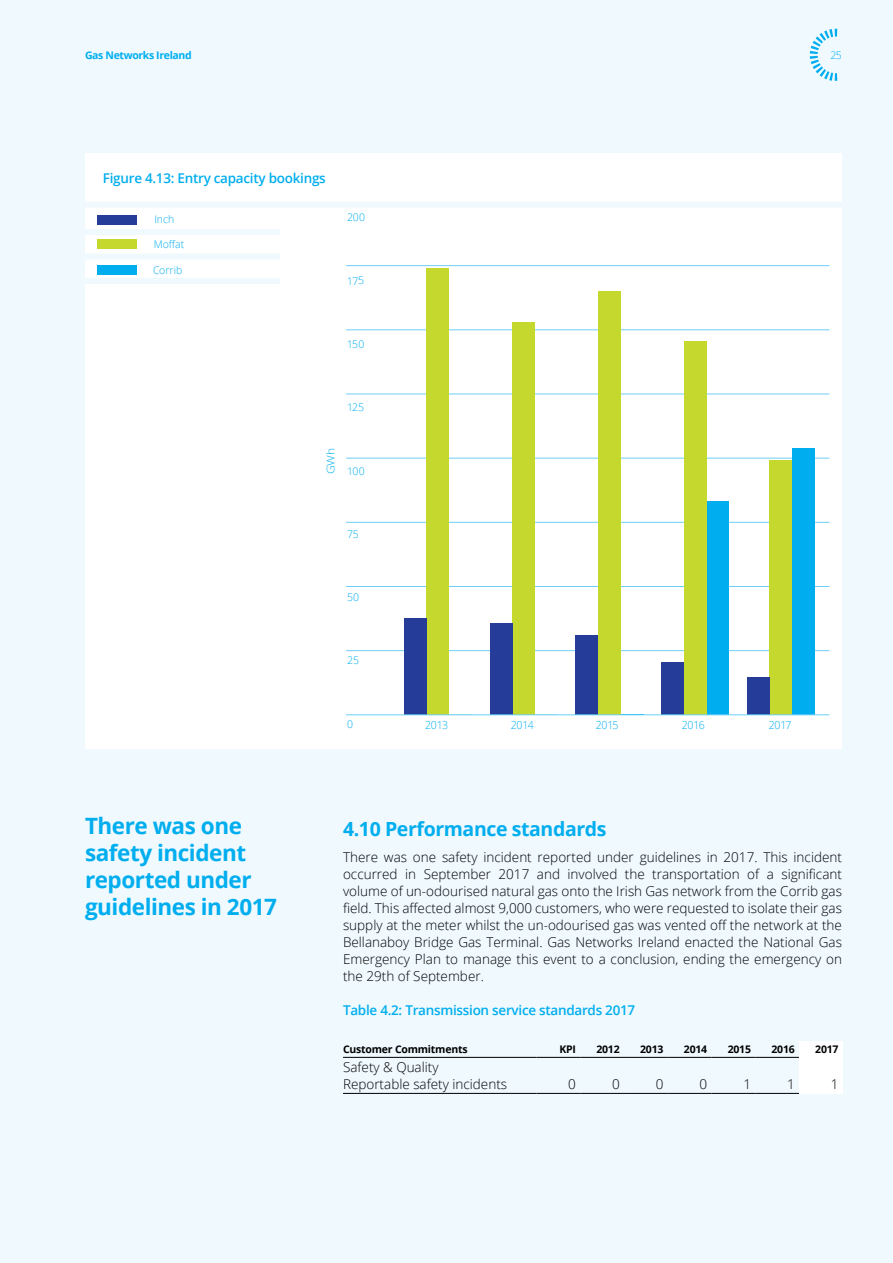
<style>
.page{position:relative;width:893px;height:1263px;background:#eff9fe}
.page>*{position:absolute;margin:0;border:0;box-sizing:border-box;transform-origin:0 0}
.t1{font:700 22.5px/27px "Open Sans";letter-spacing:-.02em;color:#00aeef}
.t2{font:700 19.5px "Open Sans";letter-spacing:-.02em;color:#00aeef}
.t3{font:300 13.5px/17px "Open Sans";color:#000;text-align:justify}
.t4{font:600 13.5px "Open Sans";letter-spacing:-.02em;color:#00aeef}
.t5{font:300 11.1px "Open Sans";letter-spacing:-.02em;color:#00aeef;scale:.95 1}
.t6{font:700 10.5px "Open Sans";letter-spacing:-.02em;color:#000}
.t7{font:300 10.5px "Open Sans";color:#00aeef}
.t8{font:700 10.5px "Open Sans";letter-spacing:-.035em;color:#00aeef}
.t9{font:300 10.5px "Open Sans";color:#00aeef;scale:1.15 1}
</style>
<div class="page">
<div style="left:85px;top:153px;width:757px;height:595px;background:#fff"></div>
<div style="left:85px;top:202px;width:757px;height:6px;background:#eff9fe"></div>
<hr style="left:346px;top:522px;width:483px;height:1px;background:#6dcff6">
<hr style="left:346px;top:586px;width:483px;height:1px;background:#6dcff6">
<hr style="left:346px;top:650px;width:483px;height:1px;background:#6dcff6">
<hr style="left:346px;top:458px;width:483px;height:1px;background:#6dcff6">
<hr style="left:346px;top:394px;width:483px;height:1px;background:#6dcff6">
<hr style="left:346px;top:330px;width:483px;height:1px;background:#6dcff6">
<hr style="left:346px;top:265px;width:483px;height:1px;background:#6dcff6">
<div style="left:98px;top:215px;width:39px;height:9px;background:#253d98"></div>
<div style="left:98px;top:240px;width:39px;height:9px;background:#c4d82e"></div>
<div style="left:98px;top:265px;width:39px;height:9px;background:#00aeef"></div>
<div style="left:85px;top:229px;width:195px;height:6px;background:#eff9fe"></div>
<div style="left:85px;top:253px;width:195px;height:6px;background:#eff9fe"></div>
<div style="left:85px;top:278px;width:195px;height:6px;background:#eff9fe"></div>
<div style="left:426px;top:268px;width:23px;height:447px;background:#c4d82e"></div>
<div style="left:404px;top:618px;width:22px;height:97px;background:#253d98"></div>
<div style="left:512px;top:322px;width:23px;height:393px;background:#c4d82e"></div>
<div style="left:490px;top:623px;width:22px;height:92px;background:#253d98"></div>
<div style="left:598px;top:291px;width:23px;height:424px;background:#c4d82e"></div>
<div style="left:576px;top:635px;width:22px;height:80px;background:#253d98"></div>
<div style="left:707px;top:502px;width:22px;height:213px;background:#00aeef"></div>
<div style="left:684px;top:341px;width:23px;height:374px;background:#c4d82e"></div>
<div style="left:661px;top:662px;width:23px;height:53px;background:#253d98"></div>
<div style="left:792px;top:448px;width:23px;height:267px;background:#00aeef"></div>
<div style="left:770px;top:461px;width:22px;height:254px;background:#c4d82e"></div>
<div style="left:747px;top:677px;width:23px;height:38px;background:#253d98"></div>
<hr style="left:346px;top:714px;width:483px;height:1px;background:#6dcff6">
<svg style="left:810px;top:29px;width:27px;height:52px"></svg>
<hr style="left:343px;top:1093px;width:193px;height:1px;background:#000">
<hr style="left:536px;top:1093px;width:44px;height:1px;background:#000">
<hr style="left:580px;top:1093px;width:44px;height:1px;background:#000">
<hr style="left:624px;top:1093px;width:44px;height:1px;background:#000">
<hr style="left:668px;top:1093px;width:43px;height:1px;background:#000">
<hr style="left:711px;top:1093px;width:44px;height:1px;background:#000">
<hr style="left:755px;top:1093px;width:44px;height:1px;background:#000">
<hr style="left:799px;top:1093px;width:44px;height:1px;background:#000">
<hr style="left:343px;top:1057px;width:193px;height:1px;background:#000">
<hr style="left:536px;top:1057px;width:44px;height:1px;background:#000">
<hr style="left:580px;top:1057px;width:44px;height:1px;background:#000">
<hr style="left:624px;top:1057px;width:44px;height:1px;background:#000">
<hr style="left:668px;top:1057px;width:43px;height:1px;background:#000">
<hr style="left:711px;top:1057px;width:44px;height:1px;background:#000">
<hr style="left:755px;top:1057px;width:44px;height:1px;background:#000">
<div style="left:799px;top:1041px;width:44px;height:16px;background:#fff"></div>
<div style="left:799px;top:1057px;width:44px;height:36px;background:#fff"></div>
<p class="t8" style="left:85px;top:48px;width:108px">Gas Networks Ireland</p>
<p class="t7" style="left:830px;top:48px;width:13px">25</p>
<p class="t4" style="left:103px;top:168px;width:225px">Figure 4.13: Entry capacity bookings</p>
<p class="t7" style="left:154px;top:212px;width:22px">Inch</p>
<p class="t7" style="left:154px;top:237px;width:32px">Moffat</p>
<p class="t7" style="left:153px;top:263px;width:31px">Corrib</p>
<p class="t7" style="left:347px;top:210px;width:20px">200</p>
<h1 class="t1" style="left:85px;top:811px;width:193px">There was one safety incident reported under guidelines in 2017</h1>
<p class="t7" style="left:347px;top:400px;width:19px">125</p>
<p class="t9" style="left:324px;top:474px;width:25px;rotate:-90deg">GWh</p>
<p class="t7" style="left:347px;top:464px;width:19px">100</p>
<p class="t7" style="left:347px;top:527px;width:13px">75</p>
<p class="t7" style="left:347px;top:590px;width:14px">50</p>
<p class="t7" style="left:347px;top:653px;width:13px">25</p>
<p class="t7" style="left:347px;top:717px;width:7px">0</p>
<p class="t5" style="left:425px;top:718px;width:26px">2013</p>
<p class="t5" style="left:511px;top:718px;width:26px">2014</p>
<p class="t5" style="left:596px;top:718px;width:26px">2015</p>
<p class="t5" style="left:682px;top:718px;width:26px">2016</p>
<p class="t5" style="left:769px;top:718px;width:26px">2017</p>
<h3 class="t2" style="left:343px;top:815px;width:265px">4.10 Performance standards</h3>
<p class="t3" style="left:343px;top:848px;width:500px">There was one safety incident reported under guidelines in 2017. This incident</p>
<p class="t3" style="left:343px;top:865px;width:500px">occurred in September 2017 and involved the transportation of a significant volume of un-odourised natural gas onto the Irish Gas network from the Corrib gas field. This affected almost 9,000 customers, who were requested to isolate their gas supply at the meter whilst the un-odourised gas was vented off the network at the Bellanaboy Bridge Gas Terminal. Gas Networks Ireland enacted the National Gas</p>
<p class="t3" style="left:343px;top:950px;width:500px">Emergency Plan to manage this event to a conclusion, ending the emergency on the 29th of September.</p>
<p class="t4" style="left:343px;top:1001px;width:294px">Table 4.2: Transmission service standards 2017</p>
<p class="t6" style="left:343px;top:1042px;width:126px">Customer Commitments</p>
<p class="t6" style="left:559px;top:1042px;width:18px">KPI</p>
<p class="t6" style="left:596px;top:1042px;width:25px">2012</p>
<p class="t6" style="left:640px;top:1042px;width:25px">2013</p>
<p class="t6" style="left:684px;top:1042px;width:25px">2014</p>
<p class="t6" style="left:728px;top:1042px;width:25px">2015</p>
<p class="t6" style="left:771px;top:1042px;width:25px">2016</p>
<p class="t6" style="left:815px;top:1042px;width:25px">2017</p>
<p class="t3" style="left:343px;top:1058px;width:97px">Safety &amp; Quality</p>
<p class="t3" style="left:343px;top:1075px;width:166px">Reportable safety incidents</p>
<p class="t3" style="left:568px;top:1075px;width:9px">0</p>
<p class="t3" style="left:612px;top:1075px;width:9px">0</p>
<p class="t3" style="left:656px;top:1075px;width:9px">0</p>
<p class="t3" style="left:700px;top:1075px;width:9px">0</p>
<p class="t3" style="left:743px;top:1075px;width:9px">1</p>
<p class="t3" style="left:787px;top:1075px;width:9px">1</p>
<p class="t3" style="left:831px;top:1075px;width:9px">1</p>
</div>
